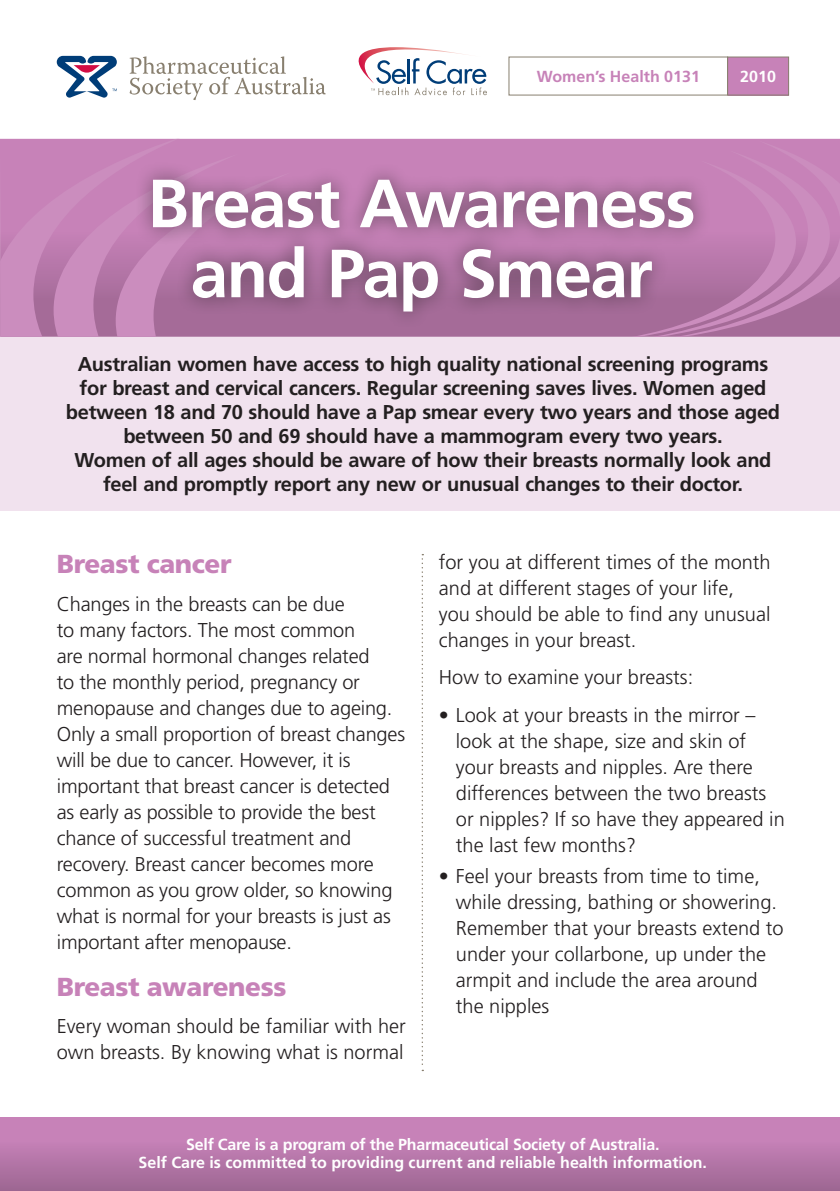
<style>
.page{position:relative;width:840px;height:1191px;background:#fff}
.page>*{position:absolute;margin:0;border:0;box-sizing:border-box;transform-origin:0 0}
.FC_Title_heading{font:700 68px/70px "Frutiger LT Std";letter-spacing:-.025em;color:#fff;text-align:center}
.FC_Subhead_1{font:900 26px "Frutiger LT Std";letter-spacing:-.015em;color:#c782b8}
.FC_Body_text{font:300 20px/26px "Frutiger LT Std";letter-spacing:-.01em;color:#231f20}
.FC_Intro_para{font:700 20px/24px "Frutiger LT Std";letter-spacing:-.015em;color:#231f20;text-align:center}
.FC_Bullet__para{font:300 20px/26px "Frutiger LT Std";color:#231f20}
.FC_Body_text-2{font:700 16px/18px "Frutiger LT Std";color:#fff;text-align:center}
.FC_Body_text-3{font:700 16px "Frutiger LT Std";color:#c782b8}
</style>
<div class="page">
<svg style="left:408px;top:139px;width:431px;height:198px;background:#c07db1"></svg>
<svg style="left:0;top:139px;width:408px;height:198px;background:#c583b7"></svg>
<svg style="left:54px;top:154px;width:395px;height:183px;background:#c483b6"></svg>
<svg style="left:116px;top:172px;width:376px;height:165px;background:#b377a6"></svg>
<svg style="left:635px;top:140px;width:204px;height:197px;background:#c280b4"></svg>
<svg style="left:613px;top:150px;width:216px;height:187px;background:#c181b3"></svg>
<svg style="left:590px;top:160px;width:205px;height:177px;background:#bd7eb0"></svg>
<div style="left:0;top:337px;width:839px;height:173px;background:#f1e2ee"></div>
<div style="left:0;top:1117px;width:839px;height:74px;background:linear-gradient(to bottom,#d188c1,#a16996)"></div>
<svg style="left:421px;top:554px;width:2px;height:517px"></svg>
<div style="left:132px;top:158px;width:577px;height:168px;background:#231f20;opacity:.5"></div>
<svg style="left:57px;top:56px;width:60px;height:42px"></svg>
<svg style="left:129px;top:56px;width:197px;height:44px"></svg>
<svg style="left:358px;top:47px;width:128px;height:48px"></svg>
<div style="left:727px;top:57px;width:61px;height:38px;background:#c782b8"></div>
<div style="left:727px;top:57px;width:61px;height:38px;border:1px solid #887f6f"></div>
<p class="FC_Body_text-3" style="left:536px;top:67px;width:165px">Women’s Health 0131</p>
<p class="FC_Body_text-2" style="left:739px;top:68px;width:37px">2010</p>
<p class="FC_Title_heading" style="left:147px;top:169px;width:549px">Breast Awareness and Pap Smear</p>
<p class="FC_Intro_para" style="left:66px;top:352px;width:715px">Australian women have access to high quality national screening programs for breast and cervical cancers. Regular screening saves lives. Women aged between 18 and 70 should have a Pap smear every two years and those aged between 50 and 69 should have a mammogram every two years.<br>Women of all ages should be aware of how their breasts normally look and feel and promptly report any new or unusual changes to their doctor.</p>
<p class="FC_Subhead_1" style="left:57px;top:548px;width:176px">Breast cancer</p>
<p class="FC_Body_text" style="left:57px;top:591px;width:349px">Changes in the breasts can be due<br>to many factors. The most common<br>are normal hormonal changes related<br>to the monthly period, pregnancy or menopause and changes due to ageing.<br>Only a small proportion of breast changes will be due to cancer. However, it is important that breast cancer is detected as early as possible to provide the best chance of successful treatment and recovery. Breast cancer becomes more common as you grow older, so knowing what is normal for your breasts is just as important after menopause.</p>
<p class="FC_Subhead_1" style="left:57px;top:971px;width:231px">Breast awareness</p>
<p class="FC_Body_text" style="left:57px;top:1013px;width:350px">Every woman should be familiar with her own breasts. By knowing what is normal</p>
<p class="FC_Body_text" style="left:438px;top:549px;width:333px">for you at different times of the month and at different stages of your life,<br>you should be able to find any unusual changes in your breast.</p>
<p class="FC_Body_text" style="left:438px;top:664px;width:256px">How to examine your breasts:</p>
<p class="FC_Bullet__para" style="left:455px;top:702px;width:330px;text-indent:-17px">• Look at your breasts in the mirror – look at the shape, size and skin of your breasts and nipples. Are there differences between the two breasts or nipples? If so have they appeared in the last few months?</p>
<p class="FC_Bullet__para" style="left:455px;top:863px;width:329px;text-indent:-17px">• Feel your breasts from time to time, while dressing, bathing or showering.<br>Remember that your breasts extend to under your collarbone, up under the armpit and include the area around the nipples</p>
<p class="FC_Body_text-2" style="left:138px;top:1135px;width:569px">Self Care is a program of the Pharmaceutical Society of Australia.<br>Self Care is committed to providing current and reliable health information.</p>
</div>
